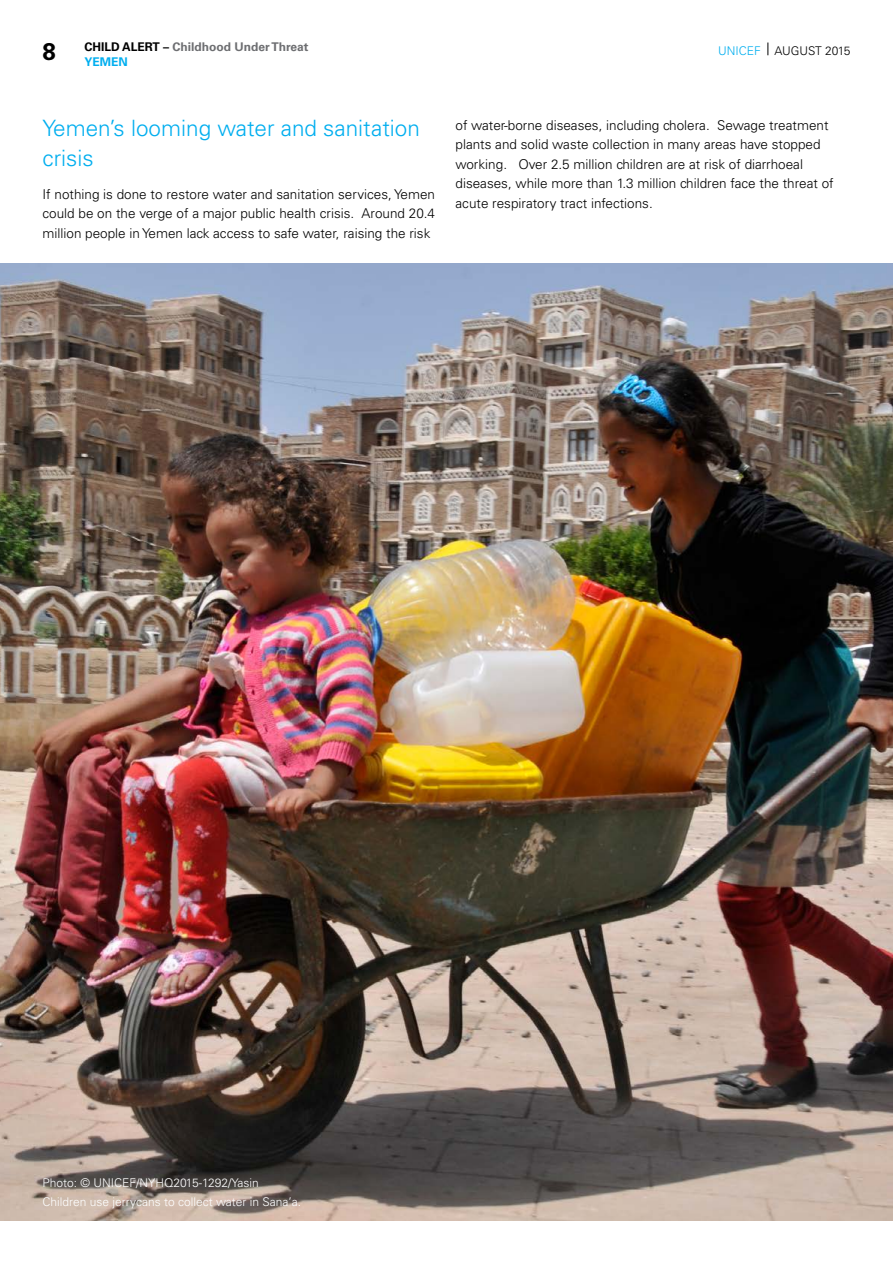
<style>
.page{position:relative;width:893px;height:1263px;background:#fff}
.page>*{position:absolute;margin:0;border:0;box-sizing:border-box;transform-origin:0 0}
.t1{font:700 24px "Univers LT Std";color:#000}
.t2{font:300 22.5px/30px "Univers LT Std";color:#00aeef}
.t3{font:300 13.5px/19.5px "Univers LT Std";color:#000;text-align:justify}
.t4{font:300 12px/19.5px "Univers LT Std";color:#fff}
.t5{font:700 12px/14.4px "Univers LT Std";color:#6d6e71}
.t6{font:300 12px "Univers LT Std";color:#000}
.s1{color:#000}
.s2{color:#00aeef}
</style>
<div class="page">
<svg style="left:767px;top:43px;width:1px;height:12px"></svg>
<img style="left:0;top:264px;width:893px;height:956px">
<p class="t5" style="left:84px;top:40px;width:226px"><span class="s1">CHILD ALERT –</span> Childhood Under Threat<br><span class="s2">YEMEN</span></p>
<h1 class="t1" style="left:43px;top:37px;width:15px">8</h1>
<p class="t6" style="left:718px;top:44px;width:134px"><span class="s2">UNICEF</span> AUGUST 2015</p>
<h2 class="t2" style="left:43px;top:114px;width:379px">Yemen’s looming water and sanitation crisis</h2>
<p class="t3" style="left:43px;top:184px;width:394px">If nothing is done to restore water and sanitation services, Yemen could be on the verge of a major public health crisis. Around 20.4 million people in Yemen lack access to safe water, raising the risk</p>
<p class="t3" style="left:455px;top:115px;width:380px;text-align:left">of water-borne diseases, including cholera. Sewage treatment plants and solid waste collection in many areas have stopped working. Over 2.5 million children are at risk of diarrhoeal diseases, while more than 1.3 million children face the threat of acute respiratory tract infections.</p>
<p class="t4" style="left:43px;top:1172px;width:260px">Photo: © UNICEF/NYHQ2015-1292/Yasin<br>Children use jerrycans to collect water in Sana’a.</p>
</div>
